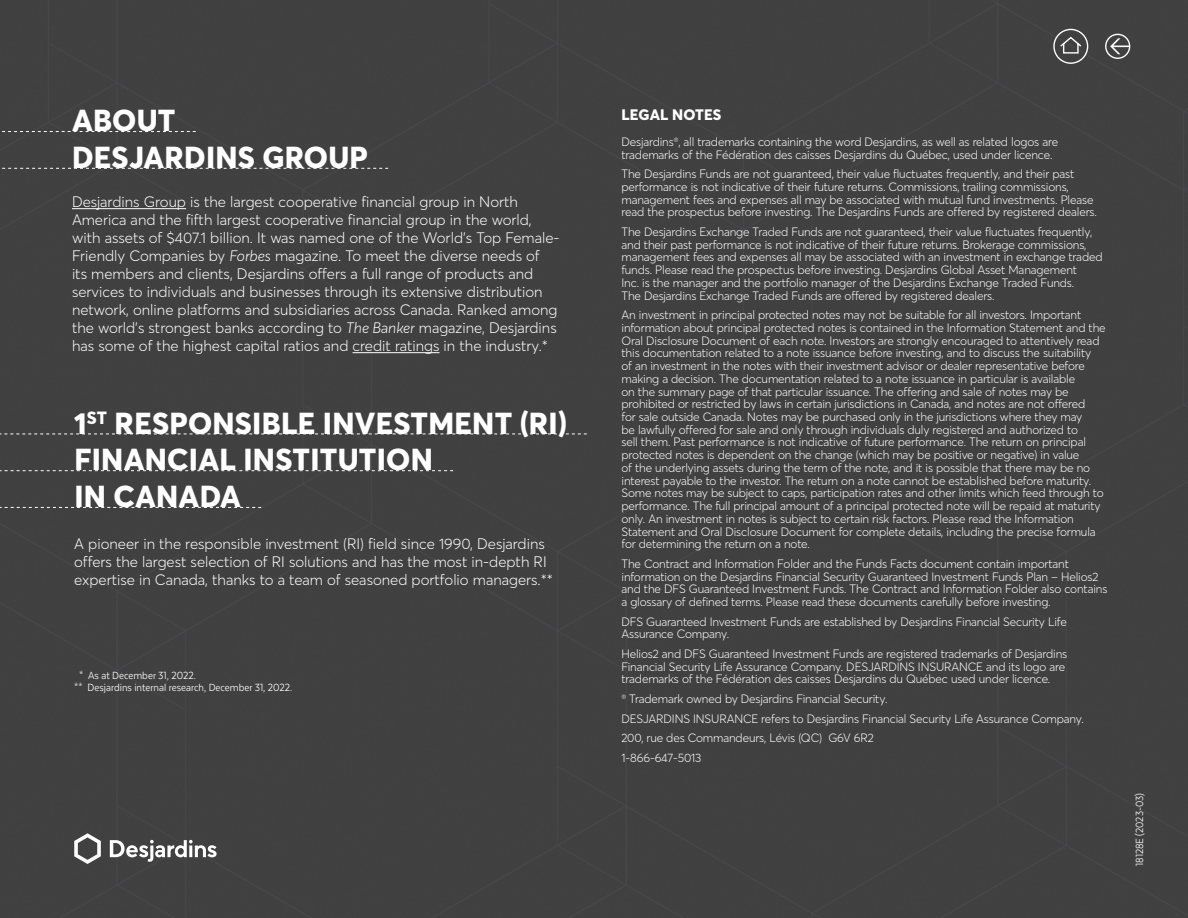
<style>
.page{position:relative;width:1188px;height:918px;background:#404041}
.page>*{position:absolute;margin:0;border:0;box-sizing:border-box;transform-origin:0 0}
.Txt_Titre_blanc_soul{font:800 30px "Desjardins Sans";letter-spacing:.01em;color:#fff}
.Txt_courant{font:300 15px/18px "Desjardins Sans";color:#fff}
.surtitre{font:800 15px "Desjardins Sans";letter-spacing:.01em;color:#fff}
.Txt_courant-2{font:300 12px/12.8px "Desjardins Sans";letter-spacing:-.01em;color:#fff}
.note_de_bas_de_page{font:12px "Texta Narrow";color:#fff}
.s1{font-style:italic}
</style>
<div class="page">
<svg style="left:0;top:131px;width:196px;height:1px"></svg>
<svg style="left:0;top:168px;width:388px;height:1px"></svg>
<hr style="left:72px;top:208px;width:114px;height:1px;background:#fff">
<hr style="left:353px;top:352px;width:87px;height:1px;background:#fff">
<svg style="left:0;top:434px;width:587px;height:1px"></svg>
<svg style="left:0;top:470px;width:453px;height:1px"></svg>
<svg style="left:0;top:507px;width:261px;height:1px"></svg>
<svg style="left:74px;top:833px;width:27px;height:31px"></svg>
<svg style="left:110px;top:840px;width:107px;height:22px"></svg>
<div style="left:1053px;top:29px;width:35px;height:35px;border:1px solid #fff;border-radius:50%"></div>
<svg style="left:1059px;top:36px;width:23px;height:18px"></svg>
<svg style="left:1110px;top:38px;width:19px;height:16px"></svg>
<div style="left:1105px;top:34px;width:25px;height:25px;border:1px solid #fff;border-radius:50%"></div>
<h1 class="Txt_Titre_blanc_soul" style="left:72px;top:102px;width:105px">ABOUT</h1>
<h1 class="Txt_Titre_blanc_soul" style="left:72px;top:138px;width:297px">DESJARDINS GROUP</h1>
<p class="Txt_courant" style="left:72px;top:193px;width:489px">Desjardins Group is the largest cooperative financial group in North America and the fifth largest cooperative financial group in the world, with assets of $407.1 billion. It was named one of the World’s Top Female-Friendly Companies by <span class="s1">Forbes</span> magazine. To meet the diverse needs of<br>its members and clients, Desjardins offers a full range of products and services to individuals and businesses through its extensive distribution network, online platforms and subsidiaries across Canada. Ranked among the world’s strongest banks according to <span class="s1">The Banker</span> magazine, Desjardins has some of the highest capital ratios and credit ratings in the industry.*</p>
<h1 class="Txt_Titre_blanc_soul" style="left:74px;top:404px;width:494px">1<sup>ST</sup> RESPONSIBLE INVESTMENT (RI)</h1>
<h1 class="Txt_Titre_blanc_soul" style="left:74px;top:441px;width:360px">FINANCIAL INSTITUTION</h1>
<h1 class="Txt_Titre_blanc_soul" style="left:74px;top:478px;width:168px">IN CANADA</h1>
<p class="Txt_courant" style="left:74px;top:535px;width:480px">A pioneer in the responsible investment (RI) field since 1990, Desjardins offers the largest selection of RI solutions and has the most in-depth RI expertise in Canada, thanks to a team of seasoned portfolio managers.**</p>
<p class="note_de_bas_de_page" style="left:79px;top:669px;width:118px">* As at December 31, 2022.</p>
<p class="note_de_bas_de_page" style="left:74px;top:681px;width:220px">** Desjardins internal research, December 31, 2022.</p>
<p class="surtitre" style="left:622px;top:105px;width:101px">LEGAL NOTES</p>
<p class="Txt_courant-2" style="left:621px;top:135px;width:438px">Desjardins<sup>®</sup>, all trademarks containing the word Desjardins, as well as related logos are trademarks of the Fédération des caisses Desjardins du Québec, used under licence.</p>
<p class="Txt_courant-2" style="left:621px;top:167px;width:477px">The Desjardins Funds are not guaranteed, their value fluctuates frequently, and their past performance is not indicative of their future returns. Commissions, trailing commissions, management fees and expenses all may be associated with mutual fund investments. Please read the prospectus before investing. The Desjardins Funds are offered by registered dealers.</p>
<p class="Txt_courant-2" style="left:621px;top:225px;width:483px">The Desjardins Exchange Traded Funds are not guaranteed, their value fluctuates frequently, and their past performance is not indicative of their future returns. Brokerage commissions, management fees and expenses all may be associated with an investment in exchange traded funds. Please read the prospectus before investing. Desjardins Global Asset Management<br>Inc. is the manager and the portfolio manager of the Desjardins Exchange Traded Funds.<br>The Desjardins Exchange Traded Funds are offered by registered dealers.</p>
<p class="Txt_courant-2" style="left:621px;top:308px;width:486px">An investment in principal protected notes may not be suitable for all investors. Important information about principal protected notes is contained in the Information Statement and the Oral Disclosure Document of each note. Investors are strongly encouraged to attentively read this documentation related to a note issuance before investing, and to discuss the suitability<br>of an investment in the notes with their investment advisor or dealer representative before making a decision. The documentation related to a note issuance in particular is available<br>on the summary page of that particular issuance. The offering and sale of notes may be prohibited or restricted by laws in certain jurisdictions in Canada, and notes are not offered<br>for sale outside Canada. Notes may be purchased only in the jurisdictions where they may<br>be lawfully offered for sale and only through individuals duly registered and authorized to<br>sell them. Past performance is not indicative of future performance. The return on principal protected notes is dependent on the change (which may be positive or negative) in value<br>of the underlying assets during the term of the note, and it is possible that there may be no interest payable to the investor. The return on a note cannot be established before maturity.<br>Some notes may be subject to caps, participation rates and other limits which feed through to performance. The full principal amount of a principal protected note will be repaid at maturity only. An investment in notes is subject to certain risk factors. Please read the Information Statement and Oral Disclosure Document for complete details, including the precise formula for determining the return on a note.</p>
<p class="Txt_courant-2" style="left:621px;top:557px;width:487px">The Contract and Information Folder and the Funds Facts document contain important information on the Desjardins Financial Security Guaranteed Investment Funds Plan – Helios2 and the DFS Guaranteed Investment Funds. The Contract and Information Folder also contains a glossary of defined terms. Please read these documents carefully before investing.</p>
<p class="Txt_courant-2" style="left:621px;top:615px;width:447px">DFS Guaranteed Investment Funds are established by Desjardins Financial Security Life<br>Assurance Company.</p>
<p class="Txt_courant-2" style="left:621px;top:647px;width:447px">Helios2 and DFS Guaranteed Investment Funds are registered trademarks of Desjardins<br>Financial Security Life Assurance Company. DESJARDINS INSURANCE and its logo are trademarks of the Fédération des caisses Desjardins du Québec used under licence.</p>
<p class="Txt_courant-2" style="left:621px;top:692px;width:268px"><sup>®</sup> Trademark owned by Desjardins Financial Security.</p>
<p class="Txt_courant-2" style="left:621px;top:712px;width:464px">DESJARDINS INSURANCE refers to Desjardins Financial Security Life Assurance Company.</p>
<p class="Txt_courant-2" style="left:621px;top:731px;width:254px">200, rue des Commandeurs, Lévis (QC) G6V 6R2</p>
<p class="Txt_courant-2" style="left:621px;top:751px;width:81px">1-866-647-5013</p>
<p class="note_de_bas_de_page" style="left:1133px;top:866px;width:75px;rotate:-90deg">18128E (2023-03)</p>
</div>
